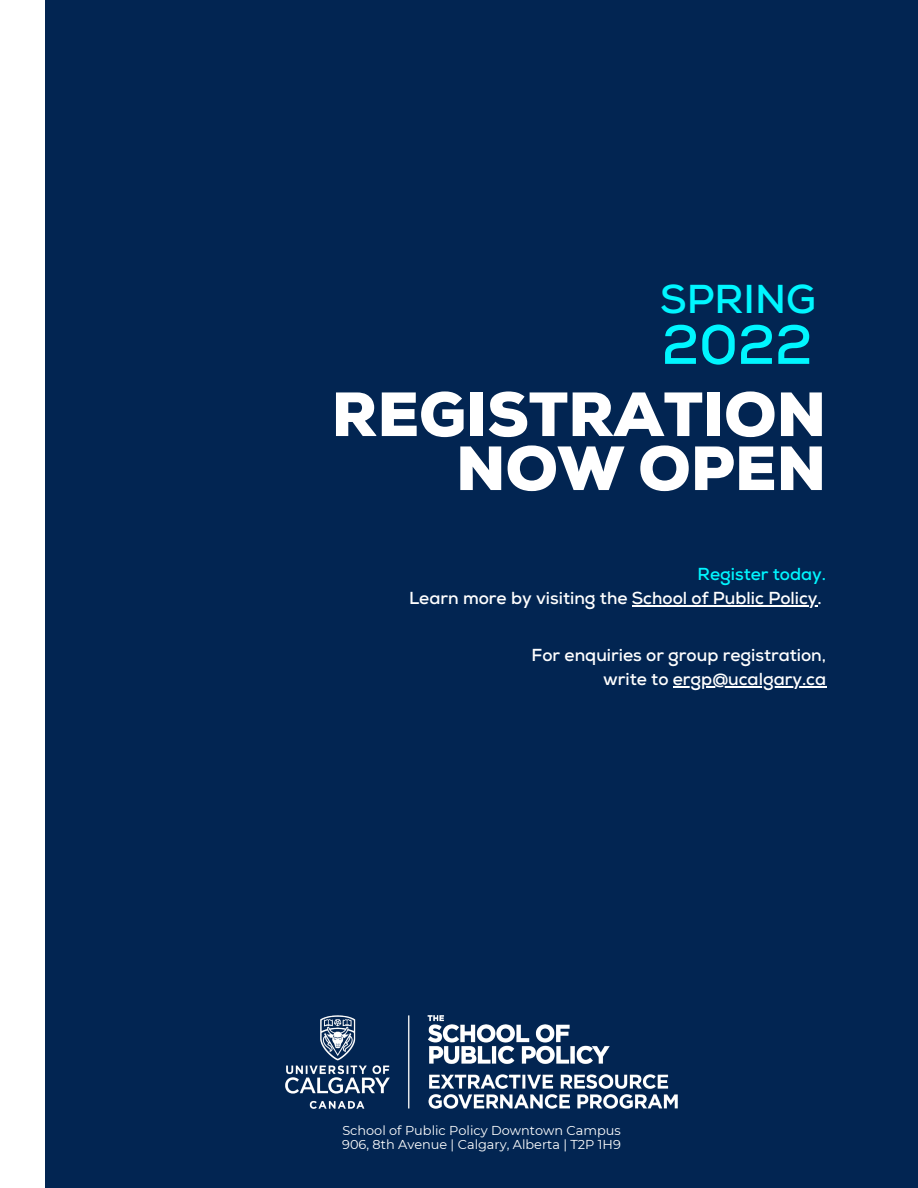
<style>
.page{position:relative;width:918px;height:1188px;background:#fff}
.page>*{position:absolute;margin:0;border:0;box-sizing:border-box;transform-origin:0 0}
.t1{font:900 62.25px "Nexa";color:#fff}
.t2{font:700 55.2px "Nexa";color:#00f6ff}
.t3{font:700 40.2px "Nexa";color:#00f6ff}
.t4{font:700 17.4px "Nexa";color:#fff}
.t5{font:700 17.4px "Nexa";color:#00f6ff}
.t6{font:12.9px "Montserrat";color:#fff}
</style>
<div class="page">
<div style="left:45px;top:0;width:873px;height:1188px;background:#022552"></div>
<img style="left:285px;top:1015px;width:393px;height:94px">
<hr style="left:632px;top:605px;width:186px;height:1px;background:#fff">
<hr style="left:673px;top:686px;width:153px;height:1px;background:#fff">
<p class="t3" style="left:660px;top:276px;width:157px">SPRING</p>
<p class="t2" style="left:662px;top:312px;width:152px">2022</p>
<p class="t1" style="left:332px;top:378px;width:496px">REGISTRATION</p>
<p class="t1" style="left:456px;top:432px;width:372px">NOW OPEN</p>
<p class="t5" style="left:698px;top:564px;width:130px">Register today.</p>
<p class="t4" style="left:409px;top:588px;width:414px">Learn more by visiting the School of Public Policy.</p>
<p class="t4" style="left:532px;top:645px;width:296px">For enquiries or group registration,</p>
<p class="t4" style="left:603px;top:669px;width:224px">write to ergp@ucalgary.ca</p>
<p class="t6" style="left:342px;top:1122px;width:280px">School of Public Policy Downtown Campus</p>
<p class="t6" style="left:342px;top:1136px;width:280px">906, 8th Avenue | Calgary, Alberta | T2P 1H9</p>
</div>
